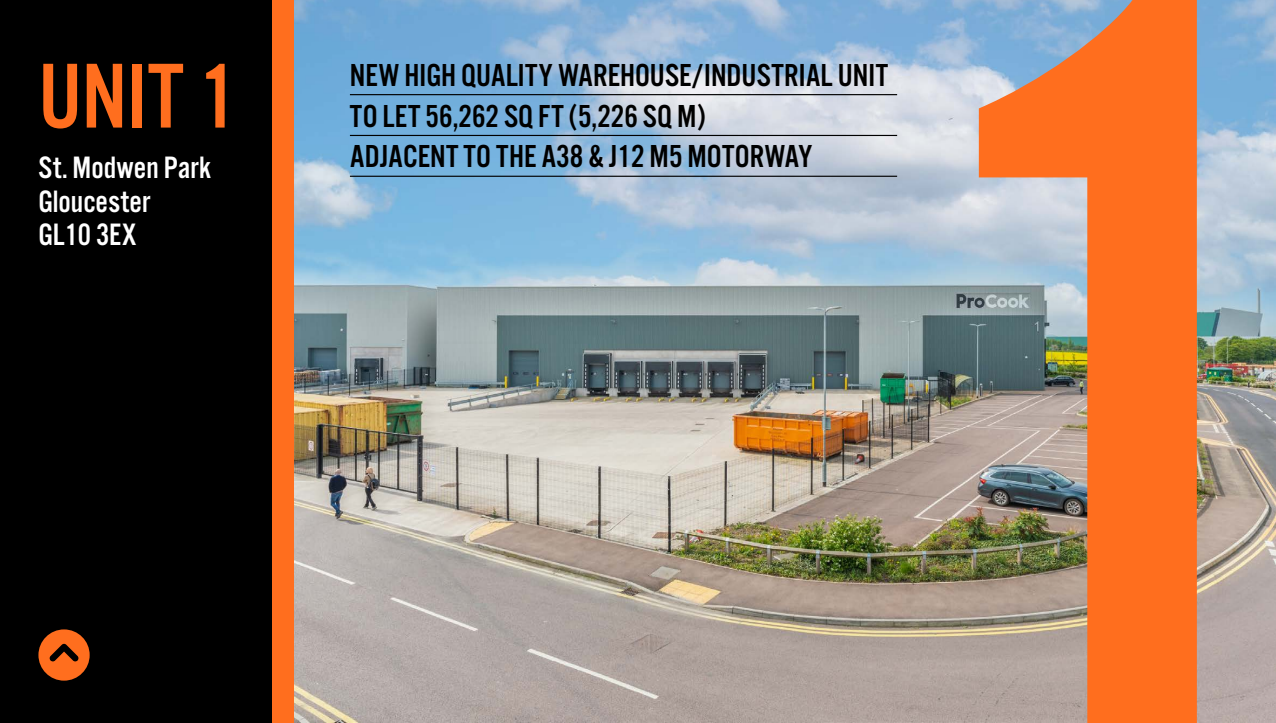
<style>
.page{position:relative;width:1276px;height:723px;background:#fff}
.page>*{position:absolute;margin:0;border:0;box-sizing:border-box;transform-origin:0 0}
.t1{font:1130.1px "Alternate Got No 3 D";color:#ff6e1e}
.t2{font:95.55px "Alternate Got No 3 D";color:#ff6e1e}
.t3{font:33px/40.8px "Alternate Got No 3 D";color:#000}
.t4{font:32.1px/33.8px "Alternate Got No 3 D";color:#fff}
</style>
<div class="page">
<img style="left:293px;top:0;width:983px;height:723px">
<div style="left:0;top:0;width:272px;height:723px;background:#000"></div>
<div style="left:272px;top:0;width:21px;height:723px;background:#ff6e1e"></div>
<hr style="left:350px;top:94px;width:547px;height:1px;background:#000">
<hr style="left:350px;top:135px;width:547px;height:1px;background:#000">
<hr style="left:350px;top:176px;width:547px;height:1px;background:#000">
<svg style="left:38px;top:629px;width:52px;height:51px"></svg>
<h2 class="t2" style="left:38px;top:45px;width:201px">UNIT 1</h2>
<p class="t4" style="left:38px;top:151px;width:174px">St. Modwen Park<br>Gloucester<br>GL10 3EX</p>
<p class="t3" style="left:350px;top:55px;width:540px">NEW HIGH QUALITY WAREHOUSE/INDUSTRIAL UNIT<br>TO LET 56,262 SQ FT (5,226 SQ M)<br>ADJACENT TO THE A38 &amp; J12 M5 MOTORWAY</p>
<h1 class="t1" style="left:886px;top:-218px;width:465px">1</h1>
</div>
